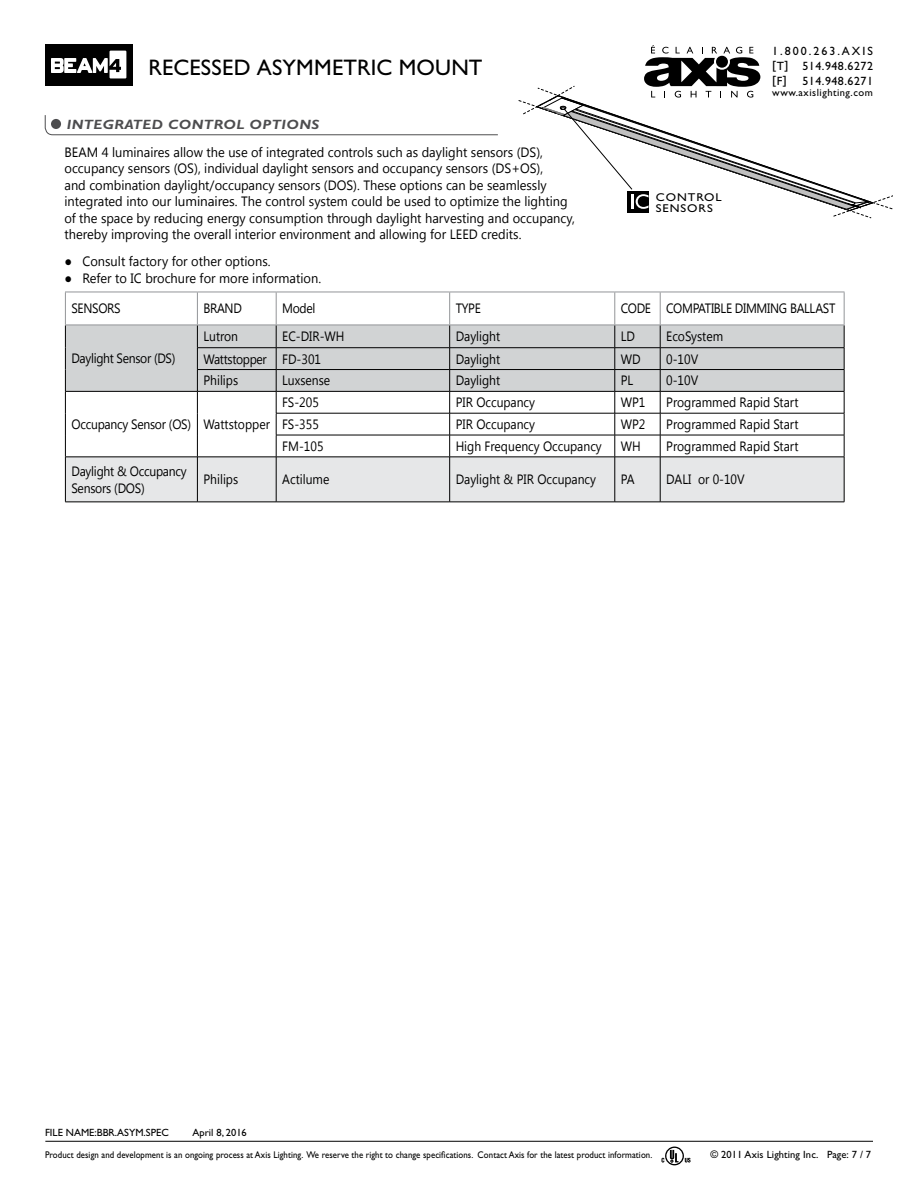
<style>
.page{position:relative;width:918px;height:1188px;background:#fff}
.page>*{position:absolute;margin:0;border:0;box-sizing:border-box;transform-origin:0 0}
.t1{font:22.5px "Gill Sans";letter-spacing:.01em;color:#000}
.t2{font:13.5px/16.5px "Segoe UI";color:#000;scale:.95 1}
.t3{font:13.5px "Segoe UI";color:#000;scale:.9 1}
.t4{font:13.5px "Segoe UI";letter-spacing:-.025em;color:#000;scale:.9 1}
.t5{font:13.5px/16.5px "Segoe UI";letter-spacing:-.02em;color:#000;scale:.9 1}
.t6{font:italic 700 13.5px "Gill Sans";letter-spacing:.03em;color:#4d4d4f;scale:1.11 1}
.t7{font:12px/15px "Gill Sans";letter-spacing:.1em;color:#000}
.t8{font:12px "Gill Sans";letter-spacing:.04em;color:#000}
.t9{font:11.4px/10.9px "Gill Sans";letter-spacing:.075em;color:#000;scale:1.11 1}
.t10{font:10.5px "Gill Sans";letter-spacing:.01em;color:#000}
.t11{font:10.5px "Gill Sans";letter-spacing:.05em;color:#000}
.t12{font:9.75px "Gill Sans";letter-spacing:.01em;color:#000;scale:.9 1}
</style>
<div class="page">
<svg style="left:662px;top:1147px;width:29px;height:18px"></svg>
<hr style="left:45px;top:1141px;width:828px;height:1px;background:#000">
<svg style="left:65px;top:326px;width:780px;height:176px"></svg>
<hr style="left:65px;top:457px;width:132px;height:1px;background:#000">
<hr style="left:65px;top:457px;width:1px;height:45px;background:#000">
<hr style="left:197px;top:457px;width:79px;height:1px;background:#000">
<hr style="left:197px;top:457px;width:1px;height:45px;background:#000">
<hr style="left:276px;top:457px;width:174px;height:1px;background:#000">
<hr style="left:276px;top:457px;width:1px;height:45px;background:#000">
<hr style="left:450px;top:457px;width:165px;height:1px;background:#000">
<hr style="left:449px;top:457px;width:1px;height:45px;background:#000">
<hr style="left:615px;top:457px;width:45px;height:1px;background:#000">
<hr style="left:615px;top:457px;width:1px;height:45px;background:#000">
<hr style="left:660px;top:457px;width:184px;height:1px;background:#000">
<hr style="left:660px;top:457px;width:1px;height:45px;background:#000">
<hr style="left:844px;top:457px;width:1px;height:45px;background:#000">
<hr style="left:65px;top:502px;width:132px;height:1px;background:#000">
<hr style="left:197px;top:502px;width:79px;height:1px;background:#000">
<hr style="left:276px;top:502px;width:174px;height:1px;background:#000">
<hr style="left:450px;top:502px;width:165px;height:1px;background:#000">
<hr style="left:615px;top:502px;width:45px;height:1px;background:#000">
<hr style="left:660px;top:502px;width:184px;height:1px;background:#000">
<hr style="left:65px;top:292px;width:132px;height:1px;background:#939598">
<hr style="left:65px;top:292px;width:1px;height:33px;background:#939598">
<hr style="left:197px;top:292px;width:79px;height:1px;background:#939598">
<hr style="left:197px;top:292px;width:1px;height:33px;background:#939598">
<hr style="left:276px;top:292px;width:174px;height:1px;background:#939598">
<hr style="left:276px;top:292px;width:1px;height:33px;background:#939598">
<hr style="left:450px;top:292px;width:165px;height:1px;background:#939598">
<hr style="left:449px;top:292px;width:1px;height:33px;background:#939598">
<hr style="left:615px;top:292px;width:45px;height:1px;background:#939598">
<hr style="left:614px;top:292px;width:1px;height:33px;background:#939598">
<hr style="left:660px;top:292px;width:185px;height:1px;background:#939598">
<hr style="left:660px;top:292px;width:1px;height:33px;background:#939598">
<hr style="left:844px;top:292px;width:1px;height:33px;background:#939598">
<hr style="left:65px;top:325px;width:132px;height:1px;background:#939598">
<hr style="left:197px;top:325px;width:79px;height:1px;background:#939598">
<hr style="left:276px;top:325px;width:174px;height:1px;background:#939598">
<hr style="left:450px;top:325px;width:165px;height:1px;background:#939598">
<hr style="left:615px;top:325px;width:45px;height:1px;background:#939598">
<hr style="left:660px;top:325px;width:185px;height:1px;background:#939598">
<svg style="left:45px;top:115px;width:453px;height:20px"></svg>
<div style="left:51px;top:119px;width:10px;height:10px;background:#4d4d4f;border-radius:50%"></div>
<svg style="left:518px;top:45px;width:375px;height:173px"></svg>
<div style="left:656px;top:190px;width:68px;height:23px;background:#fff"></div>
<div style="left:45px;top:44px;width:87px;height:41px;background:#000"></div>
<svg style="left:51px;top:51px;width:75px;height:27px"></svg>
<h1 class="t1" style="left:148px;top:55px;width:336px">RECESSED ASYMMETRIC MOUNT</h1>
<p class="t6" style="left:67px;top:117px;width:229px">INTEGRATED CONTROL OPTIONS</p>
<p class="t7" style="left:772px;top:44px;width:102px">1.800.263.AXIS [T] 514.948.6272</p>
<p class="t8" style="left:772px;top:73px;width:16px">[F]</p>
<p class="t8" style="left:802px;top:74px;width:72px">514.948.6271</p>
<p class="t11" style="left:772px;top:86px;width:102px">www.axislighting.com</p>
<p class="t2" style="left:64px;top:143px;width:539px">BEAM 4 luminaires allow the use of integrated controls such as daylight sensors (DS), occupancy sensors (OS), individual daylight sensors and occupancy sensors (DS+OS),<br>and combination daylight/occupancy sensors (DOS). These options can be seamlessly integrated into our luminaires. The control system could be used to optimize the lighting of the space by reducing energy consumption through daylight harvesting and occupancy, thereby improving the overall interior environment and allowing for LEED credits.</p>
<p class="t2" style="left:64px;top:253px;width:218px">● Consult factory for other options.</p>
<p class="t2" style="left:64px;top:269px;width:272px">● Refer to IC brochure for more information.</p>
<p class="t4" style="left:71px;top:299px;width:56px">SENSORS</p>
<p class="t3" style="left:203px;top:299px;width:44px">BRAND</p>
<p class="t3" style="left:282px;top:299px;width:38px">Model</p>
<p class="t3" style="left:456px;top:299px;width:30px">TYPE</p>
<p class="t4" style="left:621px;top:299px;width:240px">CODE COMPATIBLE DIMMING BALLAST</p>
<p class="t4" style="left:71px;top:349px;width:117px">Daylight Sensor (DS)</p>
<p class="t9" style="left:656px;top:191px;width:61px">CONTROL<br>SENSORS</p>
<p class="t3" style="left:203px;top:327px;width:40px">Lutron</p>
<p class="t3" style="left:282px;top:327px;width:71px">EC-DIR-WH</p>
<p class="t3" style="left:456px;top:327px;width:51px">Daylight</p>
<p class="t3" style="left:621px;top:327px;width:17px">LD</p>
<p class="t3" style="left:666px;top:327px;width:65px">EcoSystem</p>
<p class="t4" style="left:203px;top:349px;width:132px">Wattstopper FD-301</p>
<p class="t3" style="left:456px;top:349px;width:51px">Daylight</p>
<p class="t3" style="left:621px;top:349px;width:24px">WD</p>
<p class="t3" style="left:666px;top:349px;width:37px">0-10V</p>
<p class="t3" style="left:203px;top:371px;width:40px">Philips</p>
<p class="t3" style="left:282px;top:371px;width:55px">Luxsense</p>
<p class="t3" style="left:456px;top:371px;width:51px">Daylight</p>
<p class="t3" style="left:621px;top:371px;width:15px">PL</p>
<p class="t3" style="left:666px;top:371px;width:37px">0-10V</p>
<p class="t5" style="left:71px;top:415px;width:222px">Occupancy Sensor (OS) Wattstopper</p>
<p class="t3" style="left:282px;top:393px;width:42px">FS-205</p>
<p class="t3" style="left:456px;top:393px;width:90px">PIR Occupancy</p>
<p class="t3" style="left:621px;top:393px;width:29px">WP1</p>
<p class="t3" style="left:666px;top:393px;width:149px">Programmed Rapid Start</p>
<p class="t3" style="left:282px;top:415px;width:42px">FS-355</p>
<p class="t3" style="left:456px;top:415px;width:90px">PIR Occupancy</p>
<p class="t3" style="left:621px;top:415px;width:29px">WP2</p>
<p class="t3" style="left:666px;top:415px;width:149px">Programmed Rapid Start</p>
<p class="t3" style="left:282px;top:437px;width:47px">FM-105</p>
<p class="t3" style="left:456px;top:437px;width:164px">High Frequency Occupancy</p>
<p class="t3" style="left:621px;top:437px;width:24px">WH</p>
<p class="t3" style="left:666px;top:437px;width:149px">Programmed Rapid Start</p>
<p class="t5" style="left:71px;top:462px;width:129px">Daylight &amp; Occupancy<br>Sensors (DOS)</p>
<p class="t3" style="left:203px;top:470px;width:40px">Philips</p>
<p class="t3" style="left:282px;top:470px;width:54px">Actilume</p>
<p class="t3" style="left:456px;top:470px;width:158px">Daylight &amp; PIR Occupancy</p>
<p class="t3" style="left:621px;top:470px;width:17px">PA</p>
<p class="t3" style="left:666px;top:470px;width:89px">DALI or 0-10V</p>
<p class="t10" style="left:45px;top:1127px;width:125px">FILE NAME:BBR.ASYM.SPEC</p>
<p class="t10" style="left:193px;top:1127px;width:56px">April 8, 2016</p>
<p class="t12" style="left:45px;top:1149px;width:676px">Product design and development is an ongoing process at Axis Lighting. We reserve the right to change specifications. Contact Axis for the latest product information.</p>
<p class="t10" style="left:710px;top:1148px;width:162px">© 2011 Axis Lighting Inc. Page: 7 / 7</p>
</div>
